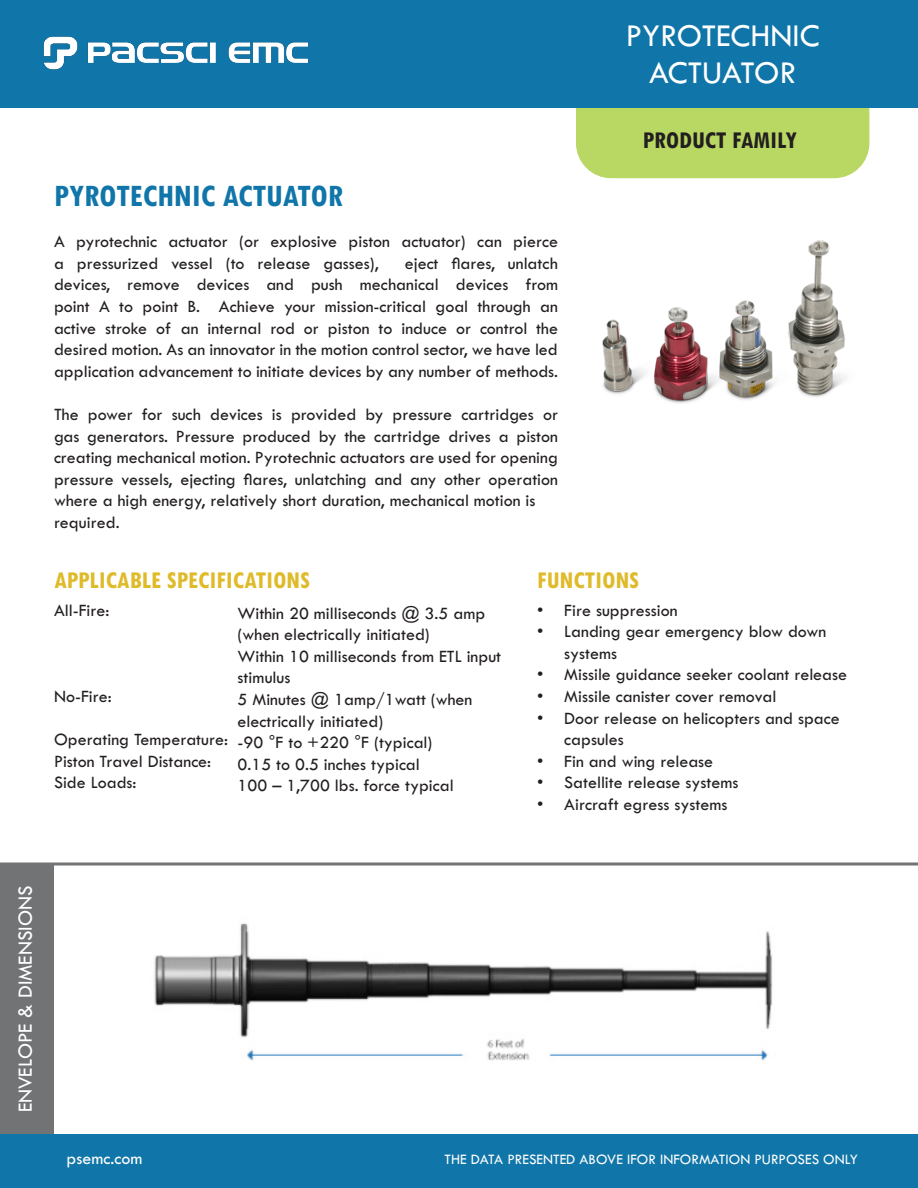
<style>
.page{position:relative;width:918px;height:1188px;background:#fff}
.page>*{position:absolute;margin:0;border:0;box-sizing:border-box;transform-origin:0 0}
.t1{font:33px/37.5px "Tw Cen MT Std";color:#fff;text-align:center}
.t2{font:700 condensed 33px "Tw Cen MT Std";color:#1075a8}
.t3{font:700 condensed 25.5px "Tw Cen MT Std";color:#dfba29}
.t4{font:700 condensed 25.5px "Tw Cen MT Std";color:#231f20}
.t5{font:21px "Tw Cen MT Std";color:#fff}
.t6{font:18px/21.6px "Tw Cen MT Std";color:#231f20}
.t7{font:18px "Tw Cen MT Std";color:#fff}
.t8{font:15px "Tw Cen MT Std";color:#fff}
</style>
<div class="page">
<div style="left:1px;top:1px;width:916px;height:106px;background:#1075a8"></div>
<div style="left:0;top:0;width:918px;height:108px;border:2px solid #1075a8"></div>
<div style="left:1px;top:1135px;width:916px;height:52px;background:#1075a8"></div>
<div style="left:0;top:1134px;width:918px;height:54px;border:2px solid #1075a8"></div>
<div style="left:1px;top:865px;width:52px;height:268px;background:#717375"></div>
<div style="left:0;top:864px;width:54px;height:270px;border:2px solid #717375"></div>
<svg style="left:0;top:862px;width:918px;height:4px;background:#929496"></svg>
<div style="left:575px;top:107px;width:295px;height:72px;background:#b9d763"></div>
<img style="left:43px;top:36px;width:265px;height:34px">
<img style="left:602px;top:240px;width:244px;height:163px">
<img style="left:154px;top:923px;width:619px;height:138px">
<p class="t1" style="left:626px;top:17px;width:195px">PYROTECHNIC<br>ACTUATOR</p>
<p class="t2" style="left:54px;top:178px;width:291px">PYROTECHNIC ACTUATOR</p>
<p class="t6" style="left:54px;top:231px;width:506px">A pyrotechnic actuator (or explosive piston actuator) can pierce a pressurized vessel (to release gasses),</p>
<p class="t6" style="left:405px;top:253px;width:155px">eject flares, unlatch</p>
<p class="t6" style="left:54px;top:274px;width:506px">devices, remove devices and push mechanical devices from point A to point B. Achieve your mission-critical goal through an</p>
<p class="t6" style="left:54px;top:317px;width:506px">active stroke of an internal rod or piston to induce or control the</p>
<p class="t6" style="left:54px;top:339px;width:505px">desired motion. As an innovator in the motion control sector, we have led</p>
<p class="t6" style="left:54px;top:361px;width:506px">application advancement to initiate devices by any number of methods.</p>
<p class="t6" style="left:54px;top:404px;width:506px">The power for such devices is provided by pressure cartridges or gas generators. Pressure produced by the cartridge drives a piston</p>
<p class="t6" style="left:54px;top:447px;width:506px">creating mechanical motion. Pyrotechnic actuators are used for opening pressure vessels, ejecting flares, unlatching and any other operation</p>
<p class="t6" style="left:54px;top:490px;width:483px">where a high energy, relatively short duration, mechanical motion is required.</p>
<p class="t4" style="left:643px;top:127px;width:156px">PRODUCT FAMILY</p>
<p class="t3" style="left:54px;top:567px;width:257px">APPLICABLE SPECIFICATIONS</p>
<p class="t3" style="left:537px;top:567px;width:103px">FUNCTIONS</p>
<p class="t6" style="left:54px;top:599px;width:57px">All-Fire:</p>
<p class="t6" style="left:537px;top:599px;width:142px">• Fire suppression</p>
<p class="t6" style="left:564px;top:621px;width:264px;text-indent:-27px">• Landing gear emergency blow down systems</p>
<p class="t6" style="left:537px;top:664px;width:311px">• Missile guidance seeker coolant release</p>
<p class="t6" style="left:537px;top:686px;width:241px">• Missile canister cover removal</p>
<p class="t6" style="left:564px;top:707px;width:277px;text-indent:-27px">• Door release on helicopters and space capsules</p>
<p class="t6" style="left:537px;top:751px;width:178px">• Fin and wing release</p>
<p class="t6" style="left:537px;top:772px;width:203px">• Satellite release systems</p>
<p class="t6" style="left:537px;top:794px;width:192px">• Aircraft egress systems</p>
<p class="t6" style="left:238px;top:602px;width:249px">Within 20 milliseconds @ 3.5 amp (when electrically initiated)</p>
<p class="t6" style="left:238px;top:646px;width:265px">Within 10 milliseconds from ETL input stimulus</p>
<p class="t6" style="left:238px;top:689px;width:236px">5 Minutes @ 1amp/1watt (when</p>
<p class="t6" style="left:238px;top:710px;width:147px">electrically initiated)</p>
<p class="t6" style="left:238px;top:732px;width:196px">-90 °F to +220 °F (typical)</p>
<p class="t6" style="left:238px;top:754px;width:184px">0.15 to 0.5 inches typical</p>
<p class="t6" style="left:238px;top:775px;width:218px">100 – 1,700 lbs. force typical</p>
<p class="t6" style="left:54px;top:686px;width:59px">No-Fire:</p>
<p class="t6" style="left:54px;top:729px;width:176px">Operating Temperature:</p>
<p class="t6" style="left:54px;top:751px;width:159px">Piston Travel Distance:</p>
<p class="t6" style="left:54px;top:772px;width:84px">Side Loads:</p>
<p class="t5" style="left:14px;top:1112px;width:228px;rotate:-90deg">ENVELOPE &amp; DIMENSIONS</p>
<p class="t7" style="left:67px;top:1149px;width:77px">psemc.com</p>
<p class="t8" style="left:445px;top:1151px;width:415px">THE DATA PRESENTED ABOVE IFOR INFORMATION PURPOSES ONLY</p>
</div>
